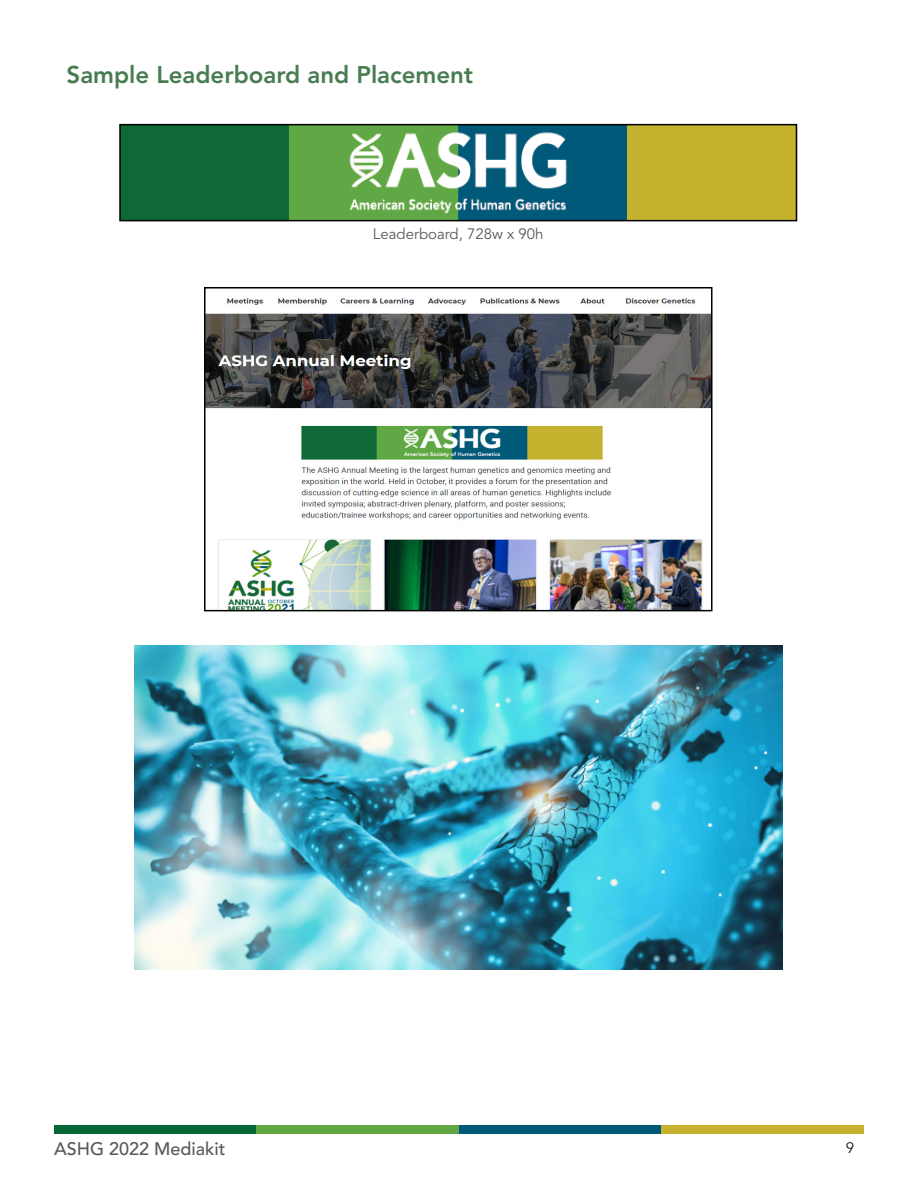
<style>
.page{position:relative;width:918px;height:1188px;background:#fff}
.page>*{position:absolute;margin:0;border:0;box-sizing:border-box;transform-origin:0 0}
.t1{font:800 24px "Avenir LT Std";color:#477c50}
.t2{font:500 18px "Avenir LT Std";color:#58595b}
.t3{font:15px "Avenir LT Std";color:#58595b}
.t4{font:300 15px "Avenir LT Std";color:#000}
</style>
<div class="page">
<div style="left:54px;top:1126px;width:202px;height:8px;background:#056735"></div>
<div style="left:459px;top:1126px;width:203px;height:8px;background:#005978"></div>
<div style="left:256px;top:1126px;width:203px;height:8px;background:#62a744"></div>
<div style="left:662px;top:1126px;width:202px;height:8px;background:#c6b22f"></div>
<svg style="left:119px;top:123px;width:679px;height:99px;background:#619058"></svg>
<img style="left:204px;top:287px;width:509px;height:325px">
<img style="left:134px;top:645px;width:648px;height:324px">
<p class="t1" style="left:67px;top:60px;width:408px">Sample Leaderboard and Placement</p>
<p class="t3" style="left:373px;top:226px;width:172px">Leaderboard, 728w x 90h</p>
<p class="t2" style="left:54px;top:1138px;width:173px">ASHG 2022 Mediakit</p>
<p class="t4" style="left:846px;top:1139px;width:9px">9</p>
</div>
